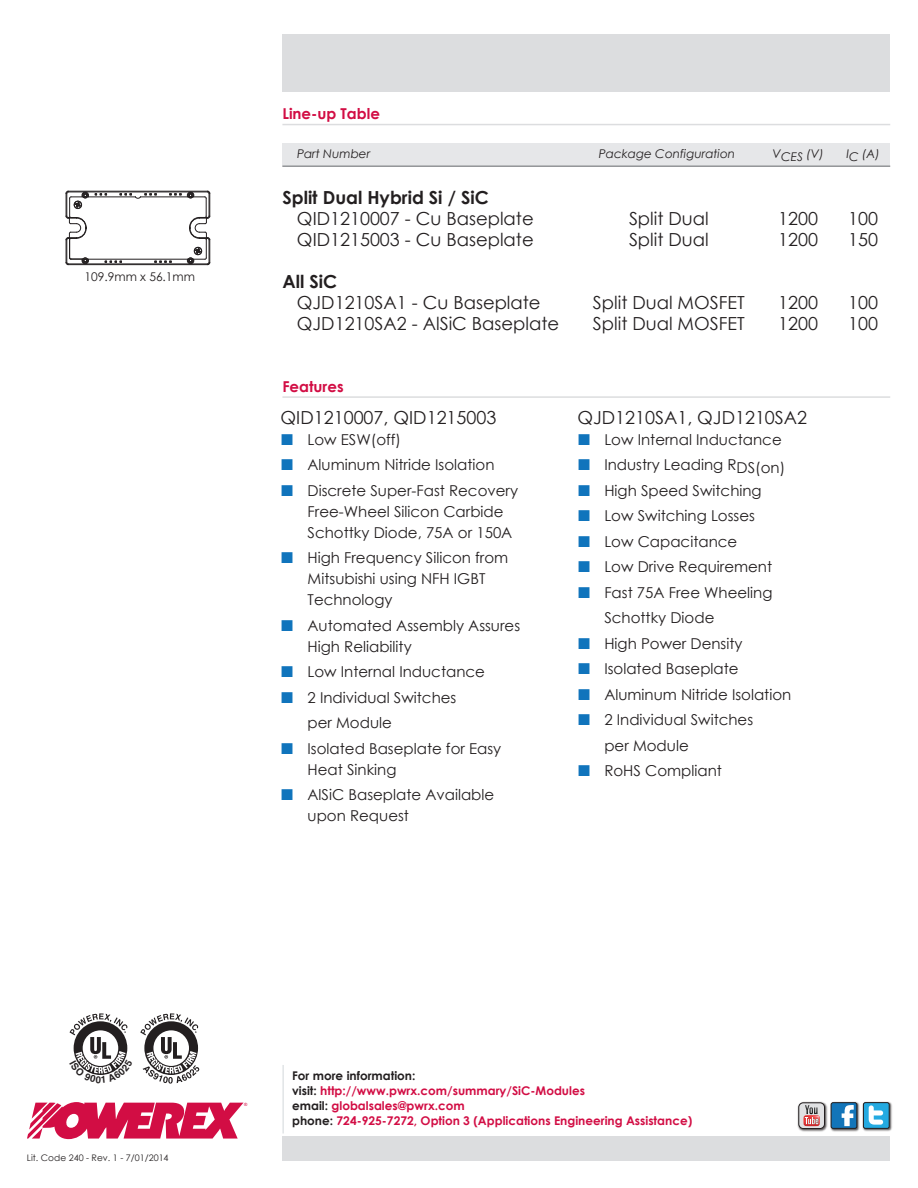
<style>
.page{position:relative;width:918px;height:1188px;background:#fff}
.page>*{position:absolute;margin:0;border:0;box-sizing:border-box;transform-origin:0 0}
.t1{font:18px/21px "Century Gothic";color:#231f20}
.t2{font:15px/25.5px "Century Gothic";color:#231f20}
.t3{font:700 15px "Century Gothic";color:#d20d44}
.t4{font:700 12px/15px "Century Gothic";color:#d20d44}
.t5{font:italic 12px "Century Gothic";color:#231f20}
.t6{font:12px "Century Gothic";color:#231f20}
.t7{font:9px "Century Gothic";color:#231f20}
.t8{font:4.35px "Arial";color:#d20d44}
.s1{font-weight:700}
.s2{color:#231f20}
</style>
<div class="page">
<img style="left:797px;top:1101px;width:95px;height:31px">
<div style="left:831px;top:1103px;width:26px;height:25px;background:#1375b9;border-radius:2px"></div>
<div style="left:831px;top:1103px;width:26px;height:26px;border:1px solid #231f20;border-radius:2px"></div>
<svg style="left:842px;top:1105px;width:12px;height:21px"></svg>
<div style="left:863px;top:1103px;width:26px;height:25px;background:#24aae1;border-radius:2px"></div>
<div style="left:863px;top:1102px;width:26px;height:27px;border:1px solid #231f20;border-radius:2px"></div>
<svg style="left:869px;top:1105px;width:14px;height:20px"></svg>
<div style="left:799px;top:1103px;width:25px;height:26px;background:#e0e1e3;border-radius:4px"></div>
<div style="left:799px;top:1103px;width:26px;height:26px;border:1px solid #231f20;border-radius:4px"></div>
<svg style="left:803px;top:1105px;width:17px;height:21px"></svg>
<hr style="left:282px;top:1065px;width:2px;height:69px;background:#e1e4e7">
<svg style="left:27px;top:1102px;width:217px;height:37px"></svg>
<div style="left:282px;top:1136px;width:608px;height:25px;background:#dcdddf"></div>
<svg style="left:140px;top:1013px;width:60px;height:71px"></svg>
<div style="left:282px;top:34px;width:608px;height:58px;background:#dcdddf"></div>
<div style="left:282px;top:143px;width:608px;height:23px;background:#e6e7e9"></div>
<hr style="left:282px;top:124px;width:608px;height:1px;background:#dcdddf">
<hr style="left:282px;top:396px;width:608px;height:2px;background:#dcdddf">
<hr style="left:282px;top:165px;width:608px;height:2px;background:#939598">
<svg style="left:65px;top:190px;width:146px;height:75px"></svg>
<svg style="left:69px;top:1013px;width:59px;height:62px"></svg>
<p class="t6" style="left:85px;top:268px;width:112px">109.9mm x 56.1mm</p>
<p class="t3" style="left:282px;top:102px;width:99px">Line-up Table</p>
<p class="t5" style="left:297px;top:145px;width:75px">Part Number</p>
<p class="t5" style="left:599px;top:145px;width:138px">Package Configuration</p>
<p class="t5" style="left:773px;top:145px;width:53px">VCES (V)</p>
<p class="t5" style="left:846px;top:145px;width:35px">IC (A)</p>
<p class="t1" style="left:297px;top:187px;width:238px;text-indent:-15px"><span class="s1">Split Dual Hybrid Si / SiC<br></span>QID1210007 - Cu Baseplate</p>
<p class="t1" style="left:629px;top:208px;width:81px">Split Dual</p>
<p class="t1" style="left:778px;top:208px;width:41px">1200</p>
<p class="t1" style="left:848px;top:208px;width:31px">100</p>
<p class="t1" style="left:297px;top:229px;width:238px">QID1215003 - Cu Baseplate</p>
<p class="t1" style="left:629px;top:229px;width:81px">Split Dual</p>
<p class="t1" style="left:778px;top:229px;width:41px">1200</p>
<p class="t1" style="left:848px;top:229px;width:31px">150</p>
<p class="t1" style="left:297px;top:271px;width:245px;text-indent:-15px"><span class="s1">All SiC<br></span>QJD1210SA1 - Cu Baseplate</p>
<p class="t1" style="left:593px;top:292px;width:153px">Split Dual MOSFET</p>
<p class="t1" style="left:778px;top:292px;width:41px">1200</p>
<p class="t1" style="left:848px;top:292px;width:31px">100</p>
<p class="t1" style="left:297px;top:313px;width:264px">QJD1210SA2 - AlSiC Baseplate</p>
<p class="t1" style="left:593px;top:313px;width:153px">Split Dual MOSFET</p>
<p class="t1" style="left:778px;top:313px;width:41px">1200</p>
<p class="t1" style="left:848px;top:313px;width:31px">100</p>
<p class="t3" style="left:282px;top:375px;width:63px">Features</p>
<p class="t1" style="left:281px;top:406px;width:217px">QID1210007, QID1215003</p>
<p class="t2" style="left:308px;top:426px;width:212px">Low ESW(off)<br>Aluminum Nitride Isolation<br>Discrete Super-Fast Recovery</p>
<p class="t2" style="left:308px;top:500px;width:206px;line-height:21px">Free-Wheel Silicon Carbide<br>Schottky Diode, 75A or 150A</p>
<p class="t2" style="left:308px;top:547px;width:202px;line-height:21px">High Frequency Silicon from<br>Mitsubishi using NFH IGBT<br>Technology</p>
<p class="t2" style="left:308px;top:614px;width:214px;line-height:21px">Automated Assembly Assures<br>High Reliability</p>
<p class="t2" style="left:308px;top:659px;width:195px">Low Internal Inductance<br>2 Individual Switches<br>per Module<br>Isolated Baseplate for Easy</p>
<p class="t2" style="left:308px;top:756px;width:188px">Heat Sinking<br>AlSiC Baseplate Available</p>
<p class="t2" style="left:308px;top:803px;width:103px">upon Request</p>
<p class="t1" style="left:577px;top:406px;width:231px">QJD1210SA1, QJD1210SA2</p>
<p class="t2" style="left:604px;top:426px;width:189px">Low Internal Inductance<br>Industry Leading RDS(on)<br>High Speed Switching<br>Low Switching Losses<br>Low Capacitance<br>Low Drive Requirement<br>Fast 75A Free Wheeling<br>Schottky Diode<br>High Power Density<br>Isolated Baseplate<br>Aluminum Nitride Isolation<br>2 Individual Switches<br>per Module<br>RoHS Compliant</p>
<p class="t7" style="left:27px;top:1151px;width:143px">Lit. Code 240 - Rev. 1 - 7/01/2014</p>
<p class="t8" style="left:244px;top:1101px;width:5px">®</p>
<p class="t4" style="left:292px;top:1068px;width:402px"><span class="s2">For more information:<br>visit:</span> http://www.pwrx.com/summary/SiC-Modules<br><span class="s2">email:</span> globalsales@pwrx.com<br><span class="s2">phone:</span> 724-925-7272, Option 3 (Applications Engineering Assistance)</p>
</div>
